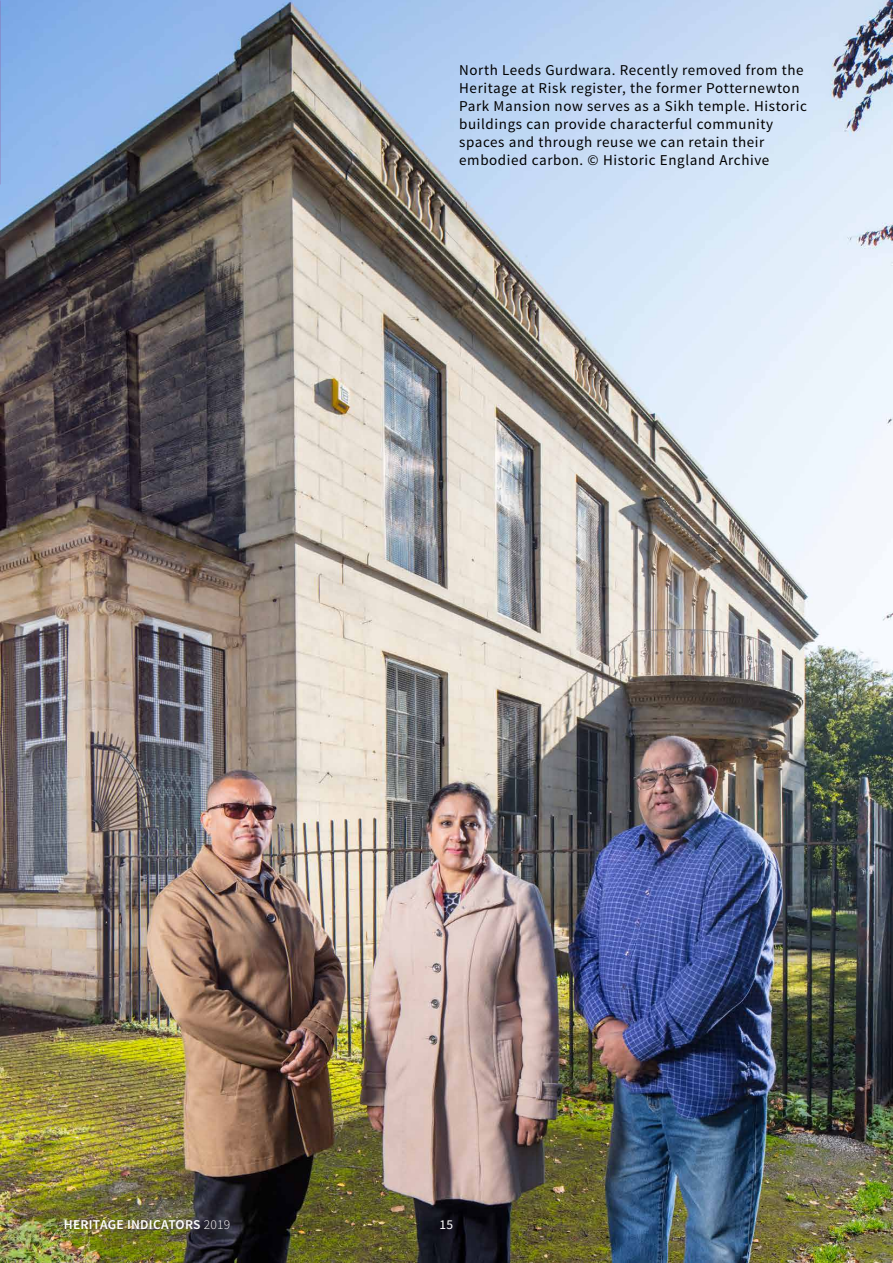
<style>
.page{position:relative;width:893px;height:1263px;background:#fff}
.page>*{position:absolute;margin:0;border:0;box-sizing:border-box;transform-origin:0 0}
.Captions{font:15px/18px "Source Sans Pro";letter-spacing:.04em;color:#000}
.t1{font:600 13.5px "Source Sans Pro";letter-spacing:.02em;color:#fff}
.t2{font:13.5px "Source Sans Pro";color:#fff}
.s1{font-weight:300}
</style>
<div class="page">
<img style="left:0;top:0;width:893px;height:1263px">
<p class="Captions" style="left:459px;top:61px;width:349px">North Leeds Gurdwara. Recently removed from the Heritage at Risk register, the former Potternewton Park Mansion now serves as a Sikh temple. Historic buildings can provide characterful community spaces and through reuse we can retain their embodied carbon. © Historic England Archive</p>
<p class="t1" style="left:64px;top:1216px;width:168px">HERITAGE INDICATORS <span class="s1">2019</span></p>
<p class="t2" style="left:440px;top:1216px;width:15px">15</p>
</div>
